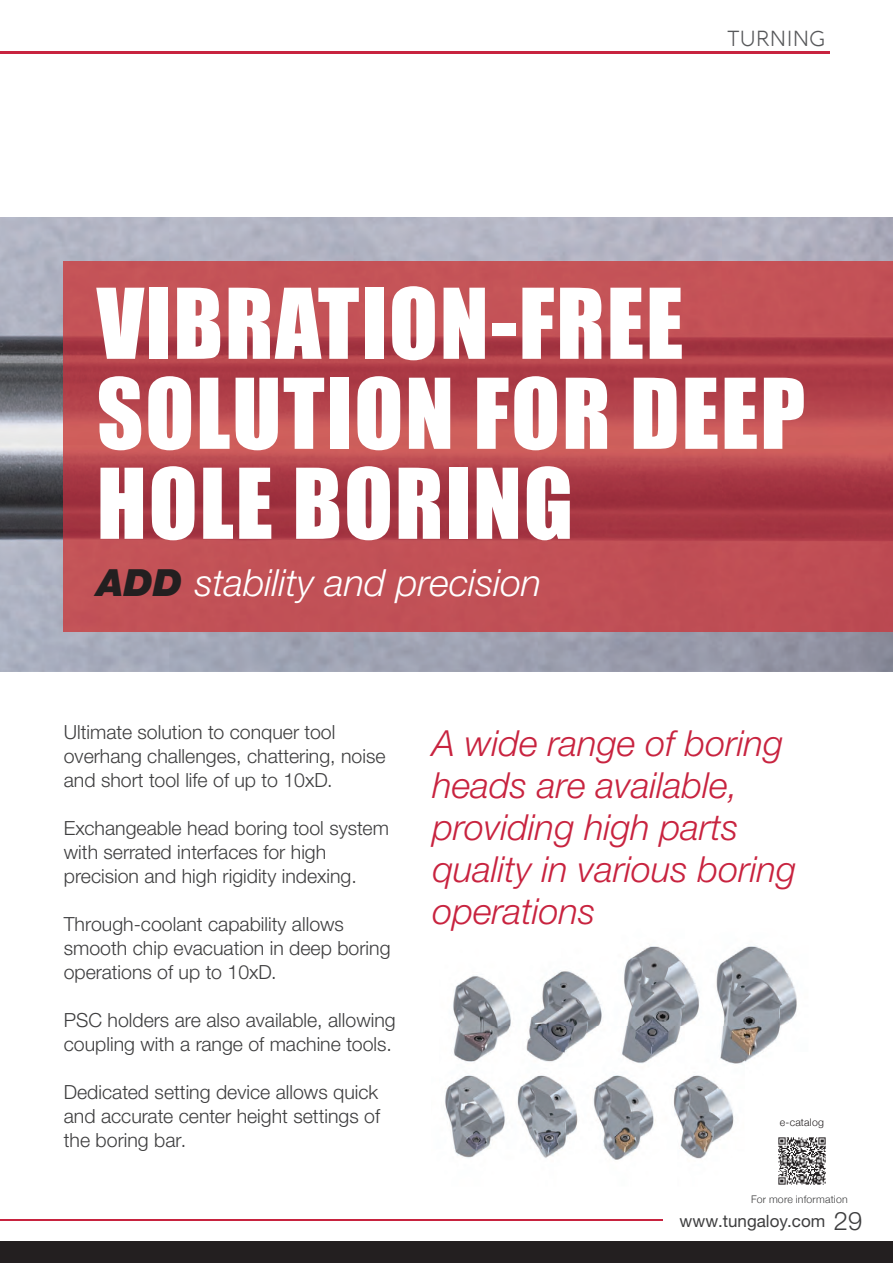
<style>
.page{position:relative;width:893px;height:1263px;background:#fff}
.page>*{position:absolute;margin:0;border:0;box-sizing:border-box;transform-origin:0 0}
.t1{font:90px/90px "Impact";letter-spacing:.02em;color:#fff}
.t2{font:italic 300 37.5px "Helvetica Neue LTW1 G";color:#fff}
.t3{font:italic 300 36px/42px "Helvetica Neue LTW1 G";color:#c8233f}
.t4{font:300 21.3px "Aquawax";letter-spacing:.03em;color:#57585a}
.t5{font:300 19.5px/24px "Helvetica Neue LTW1 G";color:#3e3e3f}
.t6{font:16.95px "Helvetica Neue LTW1 G";color:#3e3e3f}
.t7{font:300 10.5px "Helvetica Neue";letter-spacing:.02em;color:#3e3e3f}
.t8{font:300 10.5px "Helvetica Neue";letter-spacing:.02em;color:#231f20}
.s1{font-weight:900;color:#231f20}
.s2{font-weight:300;font-size:25.5px}
</style>
<div class="page">
<img style="left:0;top:217px;width:892px;height:455px">
<hr style="left:0;top:1219px;width:662px;height:1px;background:#c8233f">
<div style="left:0;top:1242px;width:892px;height:21px;background:#231f20"></div>
<hr style="left:0;top:51px;width:829px;height:3px;background:#c8233f">
<img style="left:64px;top:262px;width:828px;height:370px">
<img style="left:445px;top:1089px;width:289px;height:71px">
<img style="left:453px;top:946px;width:344px;height:116px">
<img style="left:445px;top:1027px;width:299px;height:62px">
<img style="left:778px;top:1137px;width:48px;height:48px">
<p class="t4" style="left:727px;top:29px;width:99px">TURNING</p>
<h1 class="t1" style="left:97px;top:278px;width:710px">VIBRATION-FREE<br>SOLUTION FOR DEEP<br>HOLE BORING</h1>
<h2 class="t2" style="left:97px;top:569px;width:446px"><span class="s1">ADD</span> stability and precision</h2>
<p class="t5" style="left:64px;top:723px;width:323px">Ultimate solution to conquer tool overhang challenges, chattering, noise and short tool life of up to 10xD.</p>
<p class="t5" style="left:64px;top:819px;width:327px">Exchangeable head boring tool system with serrated interfaces for high precision and high rigidity indexing.</p>
<p class="t5" style="left:64px;top:915px;width:328px">Through-coolant capability allows smooth chip evacuation in deep boring operations of up to 10xD.</p>
<p class="t5" style="left:64px;top:1011px;width:333px">PSC holders are also available, allowing coupling with a range of machine tools.</p>
<p class="t5" style="left:64px;top:1083px;width:318px;text-align:justify">Dedicated setting device allows quick and accurate center height settings of the boring bar.</p>
<h3 class="t3" style="left:432px;top:727px;width:365px">A wide range of boring heads are available, providing high parts quality in various boring operations</h3>
<p class="t8" style="left:779px;top:1116px;width:46px">e-catalog</p>
<p class="t7" style="left:751px;top:1193px;width:98px">For more information</p>
<p class="t6" style="left:679px;top:1214px;width:184px">www.tungaloy.com <span class="s2">29</span></p>
</div>
